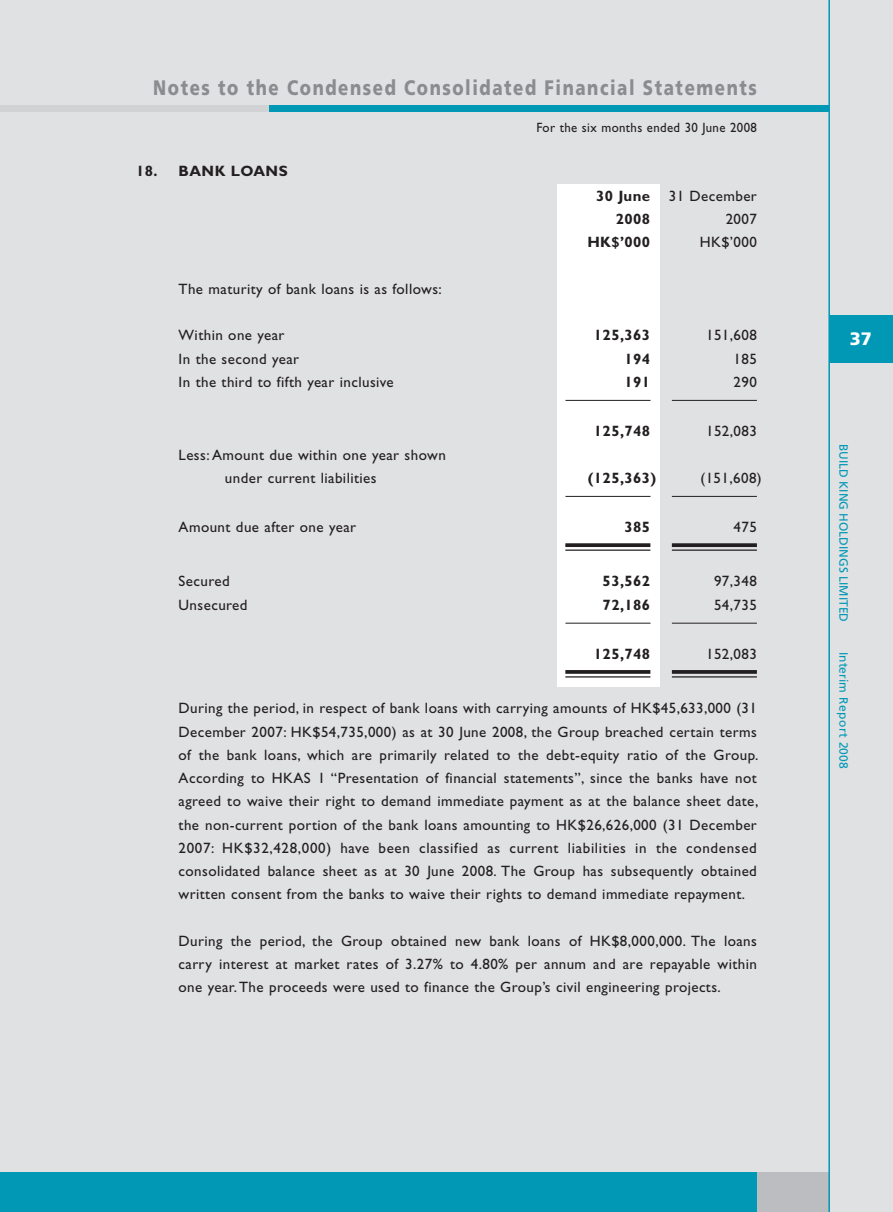
<style>
.page{position:relative;width:893px;height:1212px;background:#e0e1e3}
.page>*{position:absolute;margin:0;border:0;box-sizing:border-box;transform-origin:0 0}
.t1{font:900 21px "Frutiger LT Std";letter-spacing:.095em;color:#8a8c8f;scale:.8 1}
.t2{font:900 18px "Frutiger LT Std";color:#fff}
.t3{font:15px/23.2px "Gill Sans Std";letter-spacing:.03em;color:#231f20;text-align:justify}
.t4{font:700 15px/23.2px "Gill Sans Std";letter-spacing:.03em;color:#231f20}
.t5{font:13.5px "Gill Sans Std";letter-spacing:.03em;color:#231f20;scale:.95 1}
.t6{font:12px "Frutiger LT Std";color:#0098b5}
.s1{font-weight:400}
</style>
<div class="page">
<div style="left:0;top:1172px;width:830px;height:40px;background:#bcbdc0"></div>
<div style="left:0;top:105px;width:321px;height:6px;background:#d1d2d4"></div>
<div style="left:0;top:1172px;width:757px;height:40px;background:#0098b5"></div>
<div style="left:270px;top:105px;width:559px;height:6px;background:#0098b5"></div>
<div style="left:829px;top:316px;width:64px;height:47px;background:#0098b5"></div>
<hr style="left:828px;top:0;width:2px;height:1212px;background:#0098b5">
<div style="left:557px;top:184px;width:102px;height:502px;background:#fff"></div>
<hr style="left:565px;top:400px;width:85px;height:1px;background:#231f20">
<hr style="left:672px;top:400px;width:85px;height:1px;background:#231f20">
<hr style="left:565px;top:496px;width:85px;height:1px;background:#231f20">
<hr style="left:672px;top:496px;width:85px;height:1px;background:#231f20">
<svg style="left:565px;top:543px;width:85px;height:4px"></svg>
<hr style="left:565px;top:549px;width:85px;height:2px;background:#231f20">
<svg style="left:672px;top:543px;width:85px;height:4px"></svg>
<hr style="left:672px;top:549px;width:85px;height:2px;background:#231f20">
<hr style="left:565px;top:623px;width:85px;height:1px;background:#231f20">
<hr style="left:672px;top:623px;width:85px;height:1px;background:#231f20">
<svg style="left:565px;top:670px;width:85px;height:4px"></svg>
<hr style="left:565px;top:676px;width:85px;height:1px;background:#231f20">
<svg style="left:672px;top:670px;width:85px;height:4px"></svg>
<hr style="left:672px;top:676px;width:85px;height:1px;background:#231f20">
<h1 class="t1" style="left:153px;top:75px;width:756px">Notes to the Condensed Consolidated Financial Statements</h1>
<p class="t4" style="left:136px;top:161px;width:153px">18. BANK LOANS</p>
<p class="t5" style="left:536px;top:122px;width:234px">For the six months ended 30 June 2008</p>
<p class="t4" style="left:616px;top:186px;width:143px;text-indent:-20px">30 June <span class="s1">31 December<br></span>2008</p>
<p class="t3" style="left:726px;top:209px;width:33px">2007</p>
<p class="t4" style="left:587px;top:232px;width:64px">HK$’000</p>
<p class="t3" style="left:700px;top:232px;width:59px">HK$’000</p>
<p class="t3" style="left:179px;top:279px;width:265px">The maturity of bank loans is as follows:</p>
<p class="t3" style="left:179px;top:325px;width:107px">Within one year</p>
<p class="t4" style="left:594px;top:325px;width:58px">125,363</p>
<p class="t3" style="left:706px;top:325px;width:52px">151,608</p>
<p class="t3" style="left:179px;top:349px;width:122px">In the second year</p>
<p class="t4" style="left:624px;top:349px;width:27px">194</p>
<p class="t3" style="left:734px;top:349px;width:25px">185</p>
<p class="t3" style="left:179px;top:372px;width:217px">In the third to fifth year inclusive</p>
<p class="t4" style="left:624px;top:372px;width:27px">191</p>
<p class="t3" style="left:734px;top:372px;width:25px">290</p>
<p class="t4" style="left:594px;top:421px;width:58px">125,748</p>
<p class="t3" style="left:706px;top:421px;width:52px">152,083</p>
<p class="t3" style="left:225px;top:445px;width:223px;text-indent:-46px">Less: Amount due within one year shown under current liabilities</p>
<p class="t4" style="left:588px;top:468px;width:70px">(125,363)</p>
<p class="t3" style="left:700px;top:468px;width:63px">(151,608)</p>
<p class="t3" style="left:179px;top:517px;width:179px">Amount due after one year</p>
<p class="t4" style="left:624px;top:517px;width:27px">385</p>
<p class="t3" style="left:734px;top:517px;width:25px">475</p>
<p class="t3" style="left:179px;top:571px;width:53px">Secured</p>
<p class="t4" style="left:603px;top:571px;width:49px">53,562</p>
<p class="t3" style="left:714px;top:571px;width:44px">97,348</p>
<p class="t3" style="left:179px;top:595px;width:70px">Unsecured</p>
<p class="t4" style="left:603px;top:595px;width:49px">72,186</p>
<p class="t3" style="left:714px;top:595px;width:44px">54,735</p>
<p class="t4" style="left:594px;top:644px;width:58px">125,748</p>
<p class="t3" style="left:706px;top:644px;width:52px">152,083</p>
<p class="t3" style="left:179px;top:698px;width:581px">During the period, in respect of bank loans with carrying amounts of HK$45,633,000 (31<br>December 2007: HK$54,735,000) as at 30 June 2008, the Group breached certain terms of the bank loans, which are primarily related to the debt-equity ratio of the Group.<br>According to HKAS 1 “Presentation of financial statements”, since the banks have not agreed to waive their right to demand immediate payment as at the balance sheet date, the non-current portion of the bank loans amounting to HK$26,626,000 (31 December 2007: HK$32,428,000) have been classified as current liabilities in the condensed consolidated balance sheet as at 30 June 2008. The Group has subsequently obtained written consent from the banks to waive their rights to demand immediate repayment.</p>
<p class="t3" style="left:179px;top:931px;width:580px">During the period, the Group obtained new bank loans of HK$8,000,000. The loans carry interest at market rates of 3.27% to 4.80% per annum and are repayable within one year. The proceeds were used to finance the Group’s civil engineering projects.</p>
<p class="t2" style="left:850px;top:328px;width:24px">37</p>
<p class="t6" style="left:851px;top:444px;width:180px;rotate:90deg">BUILD KING HOLDINGS LIMITED</p>
<p class="t6" style="left:851px;top:652px;width:118px;rotate:90deg">Interim Report 2008</p>
</div>
